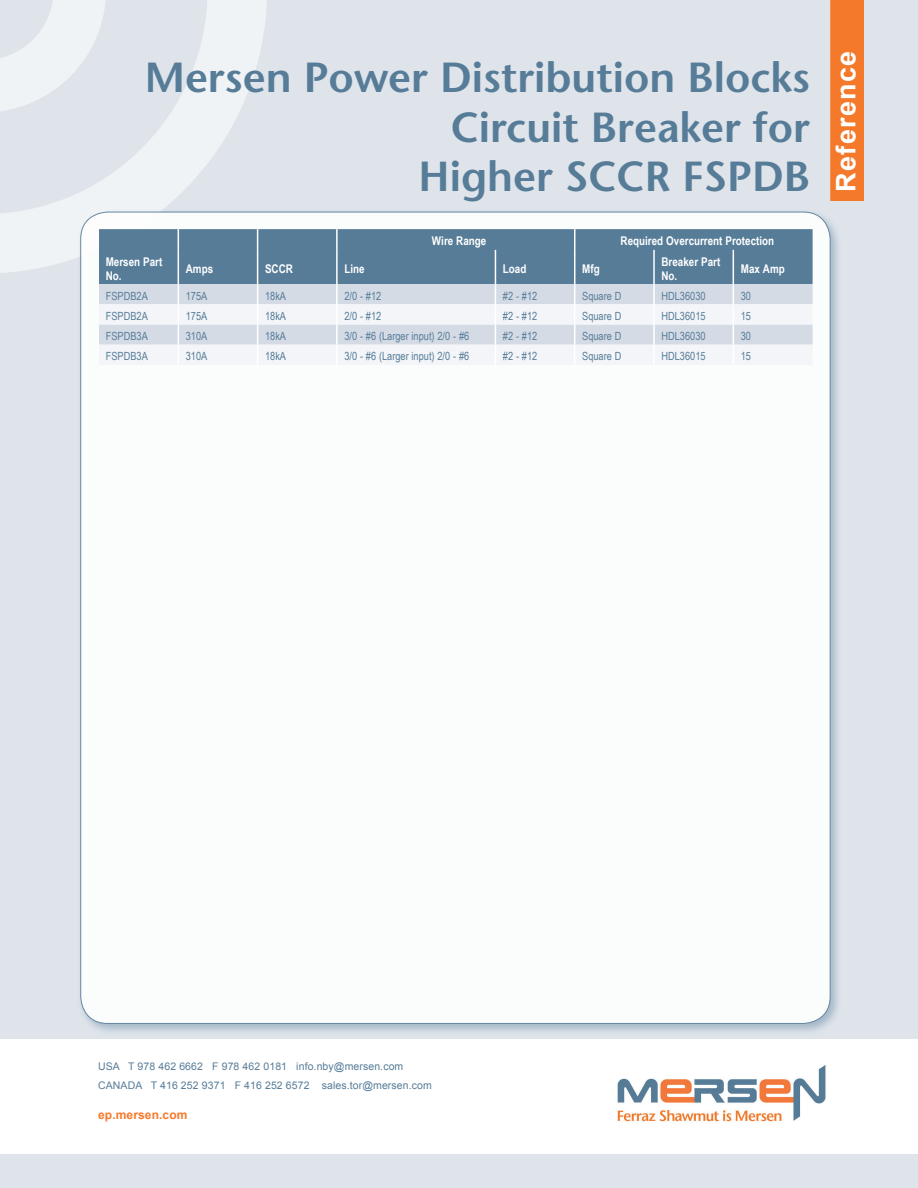
<style>
.page{position:relative;width:918px;height:1188px;background:#dfe4eb}
.page>*{position:absolute;margin:0;border:0;box-sizing:border-box;transform-origin:0 0}
.Blue_Header{font:600 42px/49.5px "Stone Sans Std";color:#567c98;text-align:right}
.Text{font:700 27px "Arial";letter-spacing:.05em;color:#fff}
.Table_header{font:700 12px/13.5px "Arial Narrow";color:#fff}
.t1{font:700 12px "Arial";letter-spacing:.01em;color:#f4792a}
.Table_body{font:11.25px "Arial Narrow";color:#567c98}
.t2{font:10.5px "Arial";letter-spacing:.01em;color:#567c98}
</style>
<div class="page">
<div style="left:0;top:1039px;width:918px;height:114px;background:#fff"></div>
<svg style="left:0;top:0;width:267px;height:273px"></svg>
<svg style="left:0;top:0;width:106px;height:113px"></svg>
<img style="left:617px;top:1065px;width:209px;height:57px">
<div style="left:830px;top:0;width:34px;height:201px;background:#f4792a"></div>
<div style="left:76px;top:208px;width:767px;height:828px;background:#567c98;opacity:.5"></div>
<div style="left:81px;top:212px;width:749px;height:811px;background:#fff;border-radius:27px"></div>
<svg style="left:99px;top:229px;width:714px;height:136px"></svg>
<p class="Blue_Header" style="left:145px;top:53px;width:667px">Mersen Power Distribution Blocks<br>Circuit Breaker for</p>
<p class="Blue_Header" style="left:419px;top:152px;width:393px">Higher SCCR FSPDB</p>
<p class="Table_header" style="left:432px;top:234px;width:56px">Wire Range</p>
<p class="Table_header" style="left:621px;top:234px;width:155px">Required Overcurrent Protection</p>
<p class="Table_header" style="left:106px;top:255px;width:58px">Mersen Part<br>No.</p>
<p class="Table_header" style="left:186px;top:261px;width:29px">Amps</p>
<p class="Table_header" style="left:265px;top:261px;width:29px">SCCR</p>
<p class="Table_header" style="left:344px;top:261px;width:22px">Line</p>
<p class="Table_header" style="left:503px;top:261px;width:25px">Load</p>
<p class="Table_header" style="left:582px;top:261px;width:19px">Mfg</p>
<p class="Table_header" style="left:662px;top:255px;width:60px">Breaker Part<br>No.</p>
<p class="Table_header" style="left:741px;top:261px;width:46px">Max Amp</p>
<p class="Table_body" style="left:106px;top:288px;width:44px">FSPDB2A</p>
<p class="Table_body" style="left:186px;top:288px;width:23px">175A</p>
<p class="Table_body" style="left:265px;top:288px;width:23px">18kA</p>
<p class="Table_body" style="left:344px;top:288px;width:38px">2/0 - #12</p>
<p class="Table_body" style="left:503px;top:288px;width:36px">#2 - #12</p>
<p class="Table_body" style="left:582px;top:288px;width:41px">Square D</p>
<p class="Table_body" style="left:662px;top:288px;width:46px">HDL36030</p>
<p class="Table_body" style="left:741px;top:288px;width:12px">30</p>
<p class="Table_body" style="left:106px;top:308px;width:44px">FSPDB2A</p>
<p class="Table_body" style="left:186px;top:308px;width:23px">175A</p>
<p class="Table_body" style="left:265px;top:308px;width:23px">18kA</p>
<p class="Table_body" style="left:344px;top:308px;width:38px">2/0 - #12</p>
<p class="Table_body" style="left:503px;top:308px;width:36px">#2 - #12</p>
<p class="Table_body" style="left:582px;top:308px;width:41px">Square D</p>
<p class="Table_body" style="left:662px;top:308px;width:46px">HDL36015</p>
<p class="Table_body" style="left:741px;top:308px;width:12px">15</p>
<p class="Table_body" style="left:106px;top:328px;width:44px">FSPDB3A</p>
<p class="Table_body" style="left:186px;top:328px;width:23px">310A</p>
<p class="Table_body" style="left:265px;top:328px;width:23px">18kA</p>
<p class="Table_body" style="left:344px;top:328px;width:126px">3/0 - #6 (Larger input) 2/0 - #6</p>
<p class="Table_body" style="left:503px;top:328px;width:36px">#2 - #12</p>
<p class="Table_body" style="left:582px;top:328px;width:41px">Square D</p>
<p class="Table_body" style="left:662px;top:328px;width:46px">HDL36030</p>
<p class="Table_body" style="left:741px;top:328px;width:12px">30</p>
<p class="Table_body" style="left:106px;top:348px;width:44px">FSPDB3A</p>
<p class="Table_body" style="left:186px;top:348px;width:23px">310A</p>
<p class="Table_body" style="left:265px;top:348px;width:23px">18kA</p>
<p class="Table_body" style="left:344px;top:348px;width:126px">3/0 - #6 (Larger input) 2/0 - #6</p>
<p class="Table_body" style="left:503px;top:348px;width:36px">#2 - #12</p>
<p class="Table_body" style="left:582px;top:348px;width:41px">Square D</p>
<p class="Table_body" style="left:662px;top:348px;width:46px">HDL36015</p>
<p class="Table_body" style="left:741px;top:348px;width:12px">15</p>
<p class="Text" style="left:828px;top:192px;width:143px;rotate:-90deg">Reference</p>
<p class="t2" style="left:98px;top:1059px;width:307px">USA T 978 462 6662 F 978 462 0181 info.nby@mersen.com</p>
<p class="t2" style="left:98px;top:1079px;width:335px">CANADA T 416 252 9371 F 416 252 6572 sales.tor@mersen.com</p>
<p class="t1" style="left:98px;top:1107px;width:91px">ep.mersen.com</p>
</div>
